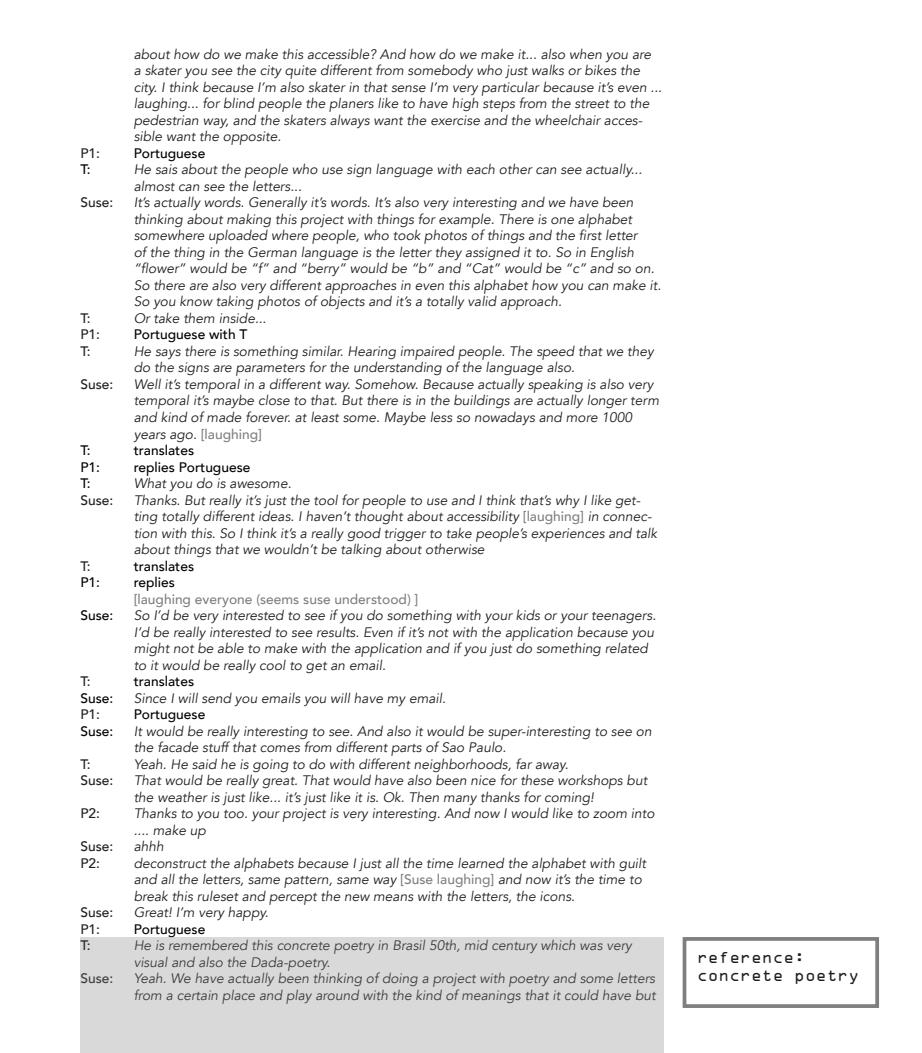
<style>
.page{position:relative;width:922px;height:1053px;background:#fff}
.page>*{position:absolute;margin:0;border:0;box-sizing:border-box;transform-origin:0 0}
.t1{font:15px "OCRA Std";color:#231f20}
.t2{font:italic 13.75px/16.5px "Avenir";color:#231f20}
.t3{font:500 13.75px "Avenir";color:#000}
.t4{font:500 13.75px "Avenir";color:#231f20}
.t5{font:500 13.75px "Avenir";color:#808080}
.s1{font-weight:500;font-style:normal;color:#808080}
</style>
<div class="page">
<div style="left:80px;top:937px;width:584px;height:115px;background:#d9d9d9"></div>
<div style="left:682px;top:936px;width:196px;height:71px;border:4px solid #7f7f7f"></div>
<p class="t2" style="left:134px;top:46px;width:529px">about how do we make this accessible? And how do we make it... also when you are<br>a skater you see the city quite different from somebody who just walks or bikes the city. I think because I’m also skater in that sense I’m very particular because it’s even ... laughing... for blind people the planers like to have high steps from the street to the pedestrian way, and the skaters always want the exercise and the wheelchair acces&shy;sible want the opposite.</p>
<p class="t4" style="left:80px;top:141px;width:21px">P1:</p>
<p class="t3" style="left:134px;top:141px;width:73px">Portuguese</p>
<p class="t3" style="left:80px;top:158px;width:12px">T:</p>
<p class="t2" style="left:134px;top:162px;width:510px">He sais about the people who use sign language with each other can see actually... almost can see the letters...</p>
<p class="t4" style="left:80px;top:191px;width:34px">Suse:</p>
<p class="t2" style="left:134px;top:195px;width:529px">It’s actually words. Generally it’s words. It’s also very interesting and we have been thinking about making this project with things for example. There is one alphabet somewhere uploaded where people, who took photos of things and the first letter<br>of the thing in the German language is the letter they assigned it to. So in English “flower” would be “f” and “berry” would be “b” and “Cat” would be “c” and so on.<br>So there are also very different approaches in even this alphabet how you can make it.<br>So you know taking photos of objects and it’s a totally valid approach.</p>
<p class="t4" style="left:80px;top:306px;width:12px">T:</p>
<p class="t2" style="left:134px;top:310px;width:134px">Or take them inside...</p>
<p class="t4" style="left:80px;top:323px;width:21px">P1:</p>
<p class="t3" style="left:134px;top:323px;width:115px">Portuguese with T</p>
<p class="t4" style="left:80px;top:339px;width:12px">T:</p>
<p class="t2" style="left:134px;top:343px;width:521px">He says there is something similar. Hearing impaired people. The speed that we they do the signs are parameters for the understanding of the language also.</p>
<p class="t4" style="left:80px;top:372px;width:34px">Suse:</p>
<p class="t2" style="left:134px;top:376px;width:526px">Well it’s temporal in a different way. Somehow. Because actually speaking is also very temporal it’s maybe close to that. But there is in the buildings are actually longer term and kind of made forever. at least some. Maybe less so nowadays and more 1000 years ago. <span class="s1">[laughing]</span></p>
<p class="t3" style="left:80px;top:438px;width:12px">T:</p>
<p class="t3" style="left:134px;top:438px;width:62px">translates</p>
<p class="t3" style="left:80px;top:455px;width:21px">P1:</p>
<p class="t3" style="left:134px;top:455px;width:118px">replies Portuguese</p>
<p class="t3" style="left:80px;top:471px;width:12px">T:</p>
<p class="t2" style="left:134px;top:475px;width:159px">What you do is awesome.</p>
<p class="t4" style="left:80px;top:488px;width:34px">Suse:</p>
<p class="t2" style="left:134px;top:492px;width:525px">Thanks. But really it’s just the tool for people to use and I think that’s why I like get&shy;ting totally different ideas. I haven’t thought about accessibility <span class="s1">[laughing]</span> in connec&shy;tion with this. So I think it’s a really good trigger to take people’s experiences and talk about things that we wouldn’t be talking about otherwise</p>
<p class="t4" style="left:80px;top:554px;width:12px">T:</p>
<p class="t3" style="left:134px;top:554px;width:62px">translates</p>
<p class="t3" style="left:80px;top:570px;width:21px">P1:</p>
<p class="t3" style="left:134px;top:570px;width:43px">replies</p>
<p class="t5" style="left:134px;top:587px;width:286px">[laughing everyone (seems suse understood) ]</p>
<p class="t3" style="left:80px;top:603px;width:34px">Suse:</p>
<p class="t2" style="left:134px;top:607px;width:524px">So I’d be very interested to see if you do something with your kids or your teenagers.<br>I’d be really interested to see results. Even if it’s not with the application because you might not be able to make with the application and if you just do something related to it would be really cool to get an email.</p>
<p class="t4" style="left:80px;top:669px;width:12px">T:</p>
<p class="t3" style="left:134px;top:669px;width:62px">translates</p>
<p class="t3" style="left:80px;top:686px;width:34px">Suse:</p>
<p class="t2" style="left:134px;top:690px;width:314px">Since I will send you emails you will have my email.</p>
<p class="t4" style="left:80px;top:702px;width:21px">P1:</p>
<p class="t3" style="left:134px;top:702px;width:73px">Portuguese</p>
<p class="t3" style="left:80px;top:719px;width:34px">Suse:</p>
<p class="t2" style="left:134px;top:723px;width:519px">It would be really interesting to see. And also it would be super-interesting to see on the facade stuff that comes from different parts of Sao Paulo.</p>
<p class="t4" style="left:80px;top:752px;width:12px">T:</p>
<p class="t2" style="left:134px;top:756px;width:436px">Yeah. He said he is going to do with different neighborhoods, far away.</p>
<p class="t4" style="left:80px;top:768px;width:34px">Suse:</p>
<p class="t2" style="left:134px;top:772px;width:515px">That would be really great. That would have also been nice for these workshops but the weather is just like... it’s just like it is. Ok. Then many thanks for coming!</p>
<p class="t4" style="left:80px;top:801px;width:21px">P2:</p>
<p class="t2" style="left:134px;top:805px;width:522px">Thanks to you too. your project is very interesting. And now I would like to zoom into .... make up</p>
<p class="t4" style="left:80px;top:834px;width:34px">Suse:</p>
<p class="t2" style="left:134px;top:838px;width:32px">ahhh</p>
<p class="t4" style="left:80px;top:851px;width:21px">P2:</p>
<p class="t2" style="left:134px;top:855px;width:514px">deconstruct the alphabets because I just all the time learned the alphabet with guilt and all the letters, same pattern, same way <span class="s1">[Suse laughing]</span> and now it’s the time to break this ruleset and percept the new means with the letters, the icons.</p>
<p class="t4" style="left:80px;top:900px;width:34px">Suse:</p>
<p class="t2" style="left:134px;top:904px;width:136px">Great! I’m very happy.</p>
<p class="t4" style="left:80px;top:917px;width:21px">P1:</p>
<p class="t3" style="left:134px;top:917px;width:73px">Portuguese</p>
<p class="t3" style="left:80px;top:933px;width:12px">T:</p>
<p class="t2" style="left:134px;top:937px;width:499px">He is remembered this concrete poetry in Brasil 50th, mid century which was very visual and also the Dada-poetry.</p>
<p class="t4" style="left:80px;top:966px;width:34px">Suse:</p>
<p class="t2" style="left:134px;top:970px;width:523px">Yeah. We have actually been thinking of doing a project with poetry and some letters from a certain place and play around with the kind of meanings that it could have but</p>
<p class="t1" style="left:696px;top:950px;width:109px">reference:</p>
<p class="t1" style="left:696px;top:968px;width:164px">concrete poetry</p>
</div>
